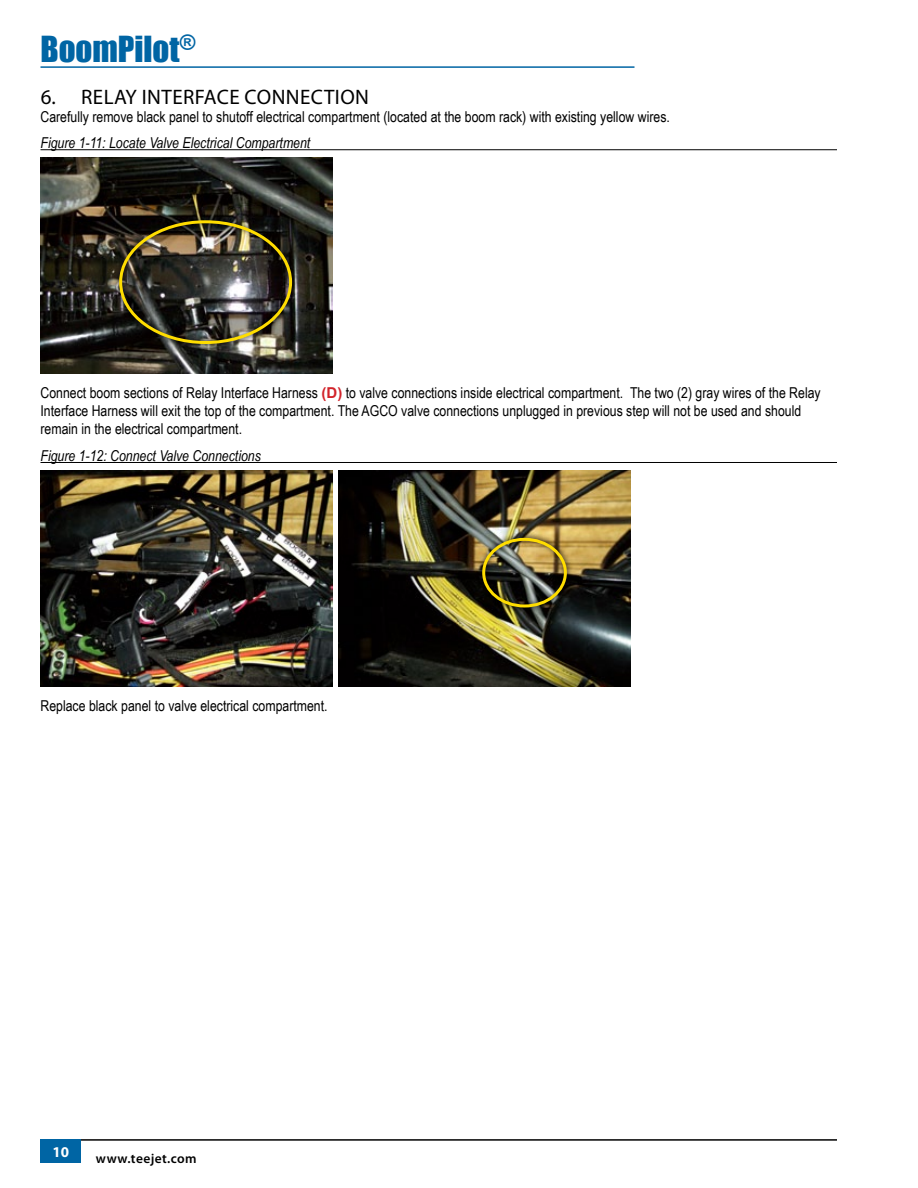
<style>
.page{position:relative;width:918px;height:1188px;background:#fff}
.page>*{position:absolute;margin:0;border:0;box-sizing:border-box;transform-origin:0 0}
.t1{font:33px "Impact";color:#0065a4}
.t2{font:21px "Myriad Pro";letter-spacing:.02em;color:#000}
.t3{font:15px/18px "Arial Narrow";color:#000}
.t4{font:italic 15px "Arial Narrow";color:#000}
.t5{font:700 15px "Myriad Pro";color:#fff}
.t6{font:600 13.5px "Myriad Pro";letter-spacing:.03em;color:#000}
.s1{font-family:"Arial";font-weight:700;color:#d2232a}
</style>
<div class="page">
<hr style="left:40px;top:1139px;width:797px;height:2px;background:#000">
<div style="left:40px;top:1139px;width:41px;height:24px;background:#0065a4"></div>
<hr style="left:40px;top:66px;width:594px;height:2px;background:#0065a4">
<hr style="left:40px;top:149px;width:797px;height:1px;background:#000">
<hr style="left:40px;top:462px;width:797px;height:1px;background:#000">
<img style="left:40px;top:158px;width:292px;height:216px">
<div style="left:113px;top:214px;width:185px;height:136px;background:#000;opacity:.75"></div>
<div style="left:119px;top:220px;width:173px;height:124px;border:3px solid #fd0;border-radius:50%"></div>
<img style="left:40px;top:470px;width:292px;height:216px">
<img style="left:339px;top:470px;width:292px;height:216px">
<div style="left:476px;top:532px;width:97px;height:81px;background:#000;opacity:.75"></div>
<div style="left:482px;top:538px;width:85px;height:70px;border:3px solid #fd0;border-radius:50%"></div>
<h1 class="t1" style="left:40px;top:24px;width:157px">BoomPilot<sup>®</sup></h1>
<h2 class="t2" style="left:41px;top:84px;width:330px">6. RELAY INTERFACE CONNECTION</h2>
<p class="t3" style="left:40px;top:107px;width:631px">Carefully remove black panel to shutoff electrical compartment (located at the boom rack) with existing yellow wires.</p>
<p class="t4" style="left:40px;top:132px;width:271px">Figure 1-11: Locate Valve Electrical Compartment</p>
<p class="t3" style="left:40px;top:383px;width:782px">Connect boom sections of Relay Interface Harness <span class="s1">(D)</span> to valve connections inside electrical compartment. The two (2) gray wires of the Relay<br>Interface Harness will exit the top of the compartment. The AGCO valve connections unplugged in previous step will not be used and should remain in the electrical compartment.</p>
<p class="t4" style="left:40px;top:445px;width:222px">Figure 1-12: Connect Valve Connections</p>
<p class="t3" style="left:40px;top:696px;width:289px">Replace black panel to valve electrical compartment.</p>
<p class="t5" style="left:52px;top:1142px;width:18px">10</p>
<p class="t6" style="left:96px;top:1150px;width:102px">www.teejet.com</p>
</div>
